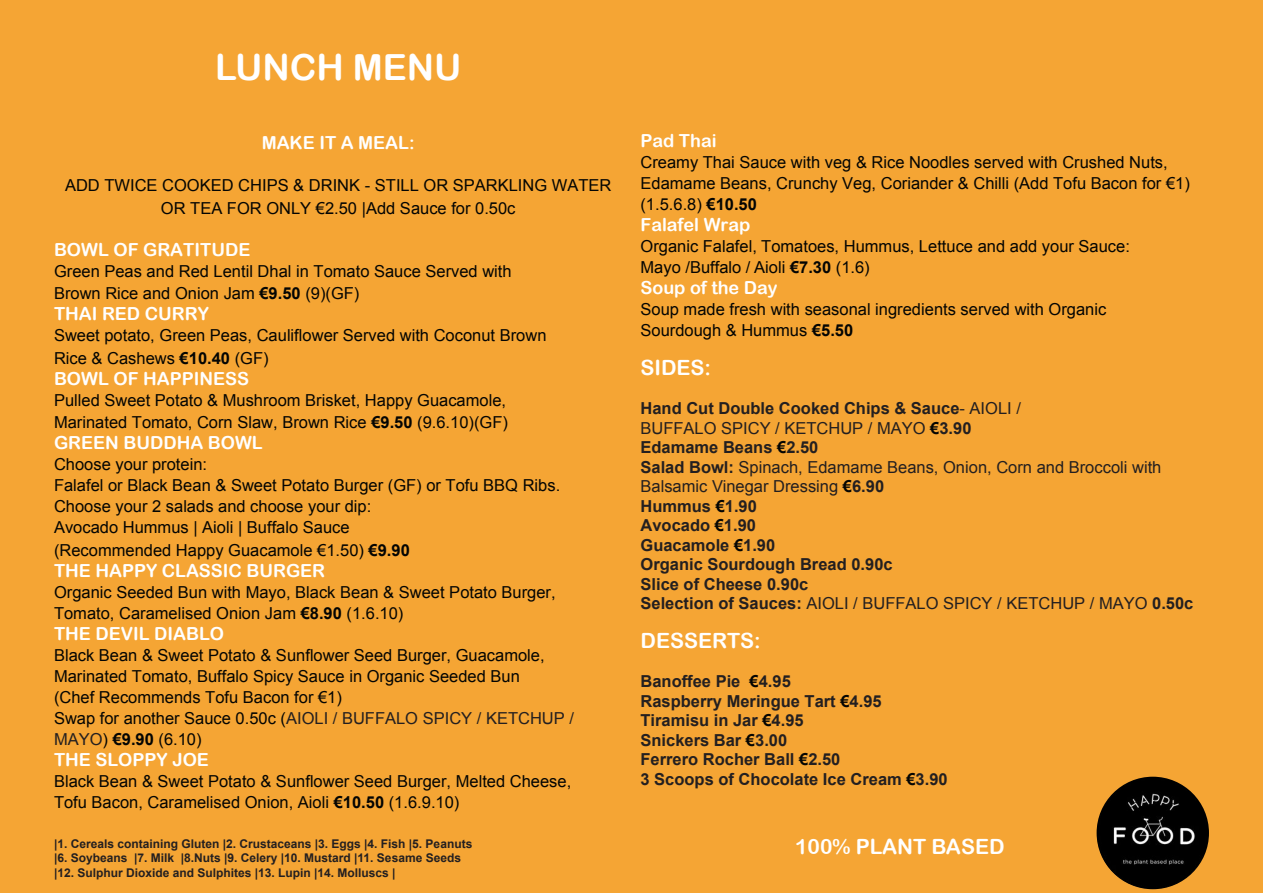
<style>
.page{position:relative;width:1263px;height:893px;background:#f5a534}
.page>*{position:absolute;margin:0;border:0;box-sizing:border-box;transform-origin:0 0}
.t1{font:36px "Arial Rounded MT Bold";color:#fff}
.t2{font:21px "Arial Rounded MT Bold";color:#fff}
.t3{font:18px "Arial Rounded MT Bold";color:#fff}
.t4{font:16.5px/21px "Arial";color:#040503}
.t5{font:700 16.5px/19.5px "Arial";color:#231f20}
.t6{font:16.5px/19.5px "Arial";color:#231f20}
.t7{font:700 12px/14.4px "Arial";color:#231f20}
.s1{font-weight:700}
.s2{color:#231f20}
.s3{font-weight:400}
.s4{font-weight:700;color:#040503}
.s5{color:#040503}
</style>
<div class="page">
<img style="left:1096px;top:777px;width:113px;height:112px;border-radius:56px">
<p class="t1" style="left:215px;top:46px;width:248px">LUNCH MENU</p>
<p class="t3" style="left:262px;top:132px;width:155px">MAKE IT A MEAL:</p>
<p class="t4" style="left:65px;top:174px;width:548px;line-height:22.5px;text-align:center">ADD TWICE COOKED CHIPS &amp; DRINK - STILL OR SPARKLING WATER<br>OR TEA FOR ONLY €2.50 |Add Sauce for 0.50c</p>
<p class="t3" style="left:54px;top:239px;width:198px">BOWL OF GRATITUDE</p>
<p class="t4" style="left:54px;top:260px;width:459px;line-height:22.5px">Green Peas and Red Lentil Dhal in Tomato Sauce Served with<br>Brown Rice and Onion Jam <span class="s1">€9.50</span> (9)(GF)</p>
<p class="t3" style="left:54px;top:303px;width:156px">THAI RED CURRY</p>
<p class="t4" style="left:54px;top:324px;width:494px;line-height:22.5px">Sweet potato, Green Peas, Cauliflower Served with Coconut Brown<br>Rice &amp; Cashews <span class="s1">€10.40</span> (GF)</p>
<p class="t3" style="left:54px;top:368px;width:197px">BOWL OF HAPPINESS</p>
<p class="t4" style="left:54px;top:389px;width:455px;line-height:22.5px">Pulled Sweet Potato &amp; Mushroom Brisket, Happy Guacamole,<br>Marinated Tomato, Corn Slaw, Brown Rice <span class="s1">€9.50</span> (9.6.10)(GF)</p>
<p class="t3" style="left:54px;top:432px;width:210px">GREEN BUDDHA BOWL</p>
<p class="t4" style="left:54px;top:454px;width:155px">Choose your protein:</p>
<p class="t4" style="left:54px;top:475px;width:508px">Falafel or Black Bean &amp; Sweet Potato Burger (GF) or Tofu BBQ Ribs.</p>
<p class="t4" style="left:54px;top:496px;width:319px">Choose your 2 salads and choose your dip:<br>Avocado Hummus | Aioli | Buffalo Sauce</p>
<p class="t4" style="left:54px;top:540px;width:357px">(Recommended Happy Guacamole €1.50) <span class="s1">€9.90</span></p>
<p class="t3" style="left:54px;top:560px;width:273px">THE HAPPY CLASSIC BURGER</p>
<p class="t4" style="left:54px;top:582px;width:503px">Organic Seeded Bun with Mayo, Black Bean &amp; Sweet Potato Burger,<br>Tomato, Caramelised Onion Jam <span class="s1">€8.90</span> (1.6.10)</p>
<p class="t3" style="left:54px;top:623px;width:172px">THE DEVIL DIABLO</p>
<p class="t4" style="left:54px;top:645px;width:492px">Black Bean &amp; Sweet Potato &amp; Sunflower Seed Burger, Guacamole,<br>Marinated Tomato, Buffalo Spicy Sauce in Organic Seeded Bun (Chef Recommends Tofu Bacon for €1)</p>
<p class="t4" style="left:54px;top:708px;width:521px">Swap for another Sauce 0.50c (<span class="s2">AIOLI / BUFFALO SPICY / KETCHUP /<br>MAYO</span>) <span class="s1">€9.90</span> (6.10)</p>
<p class="t3" style="left:54px;top:749px;width:156px">THE SLOPPY JOE</p>
<p class="t4" style="left:54px;top:771px;width:519px">Black Bean &amp; Sweet Potato &amp; Sunflower Seed Burger, Melted Cheese,<br>Tofu Bacon, Caramelised Onion, Aioli <span class="s1">€10.50</span> (1.6.9.10)</p>
<p class="t3" style="left:640px;top:130px;width:78px">Pad Thai</p>
<p class="t4" style="left:640px;top:152px;width:551px">Creamy Thai Sauce with veg &amp; Rice Noodles served with Crushed Nuts,<br>Edamame Beans, Crunchy Veg, Coriander &amp; Chilli (Add Tofu Bacon for €1) (1.5.6.8) <span class="s1">€10.50</span></p>
<p class="t3" style="left:640px;top:214px;width:111px">Falafel Wrap</p>
<p class="t4" style="left:640px;top:236px;width:491px">Organic Falafel, Tomatoes, Hummus, Lettuce and add your Sauce:<br>Mayo /Buffalo / Aioli <span class="s1">€7.30</span> (1.6)</p>
<p class="t3" style="left:640px;top:277px;width:139px">Soup of the Day</p>
<p class="t4" style="left:640px;top:299px;width:467px">Soup made fresh with seasonal ingredients served with Organic<br>Sourdough &amp; Hummus <span class="s1">€5.50</span></p>
<p class="t2" style="left:640px;top:356px;width:72px">SIDES:</p>
<p class="t5" style="left:640px;top:399px;width:382px">Hand Cut Double Cooked Chips &amp; Sauce<span class="s3">- AIOLI /</span></p>
<p class="t6" style="left:640px;top:419px;width:333px">BUFFALO SPICY / KETCHUP / MAYO <span class="s4">€</span><span class="s1">3.90</span></p>
<p class="t5" style="left:640px;top:438px;width:179px">Edamame Beans <span class="s5">€</span>2.50</p>
<p class="t6" style="left:640px;top:458px;width:522px"><span class="s1">Salad Bowl:</span> Spinach, Edamame Beans, Onion, Corn and Broccoli with<br>Balsamic Vinegar Dressing <span class="s4">€</span><span class="s1">6.90</span></p>
<p class="t5" style="left:640px;top:497px;width:118px">Hummus <span class="s5">€</span>1.90</p>
<p class="t5" style="left:640px;top:516px;width:117px">Avocado <span class="s5">€</span>1.90</p>
<p class="t5" style="left:640px;top:536px;width:136px">Guacamole <span class="s5">€</span>1.90</p>
<p class="t5" style="left:640px;top:555px;width:254px">Organic Sourdough Bread 0.90c</p>
<p class="t5" style="left:640px;top:575px;width:169px">Slice of Cheese 0.90c</p>
<p class="t6" style="left:640px;top:594px;width:554px"><span class="s1">Selection of Sauces:</span> AIOLI / BUFFALO SPICY / KETCHUP / MAYO <span class="s1">0.50c</span></p>
<p class="t2" style="left:640px;top:629px;width:122px">DESSERTS:</p>
<p class="t5" style="left:640px;top:672px;width:152px">Banoffee Pie <span class="s5">€</span>4.95</p>
<p class="t5" style="left:640px;top:692px;width:243px">Raspberry Meringue Tart <span class="s5">€</span>4.95<br>Tiramisu in Jar <span class="s5">€</span>4.95</p>
<p class="t5" style="left:640px;top:731px;width:148px">Snickers Bar <span class="s5">€</span>3.00</p>
<p class="t5" style="left:640px;top:750px;width:201px">Ferrero Rocher Ball <span class="s5">€</span>2.50</p>
<p class="t5" style="left:640px;top:770px;width:309px">3 Scoops of Chocolate Ice Cream <span class="s5">€</span>3.90</p>
<p class="t7" style="left:54px;top:837px;width:420px">|1. Cereals containing Gluten |2. Crustaceans |3. Eggs |4. Fish |5. Peanuts</p>
<p class="t2" style="left:795px;top:834px;width:211px">100% PLANT BASED</p>
<p class="t7" style="left:54px;top:851px;width:408px">|6. Soybeans |7. Milk |8.Nuts |9. Celery |10. Mustard |11. Sesame Seeds |12. Sulphur Dioxide and Sulphites |13. Lupin |14. Molluscs |</p>
</div>
